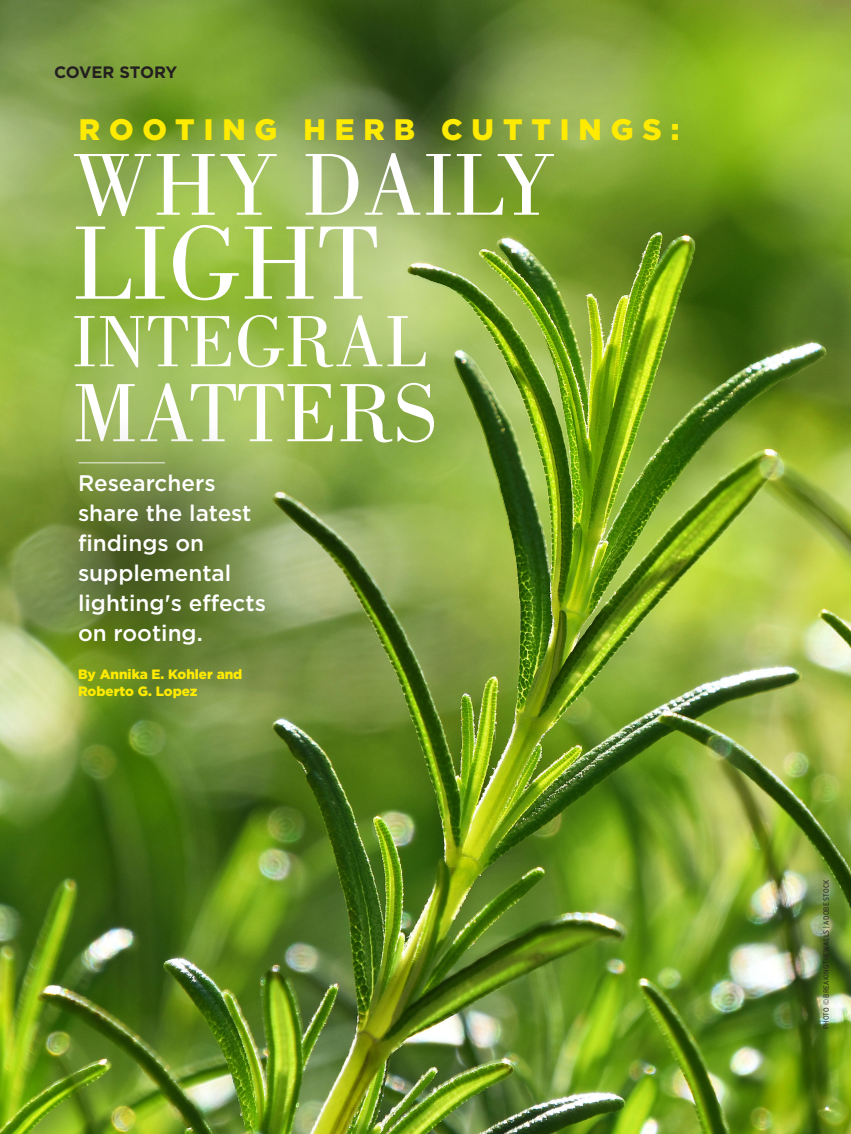
<style>
.page{position:relative;width:851px;height:1134px;background:#fff}
.page>*{position:absolute;margin:0;border:0;box-sizing:border-box;transform-origin:0 0}
.Body_copy_NEW{font:108px "Bodoni";color:#fff}
.Body_copy_NEW-2{font:90.9px "Bodoni";color:#fff}
.Body_copy_NEW-3{font:85.5px "Bodoni";color:#fff}
.Body_copy_NEW-4{font:75px "Bodoni";color:#fff}
.Body_copy_NEW-5{font:900 29.7px "Gotham";letter-spacing:.3em;color:#ffea01}
.Body_copy_NEW-6{font:500 22.5px/30px "Gotham";color:#fff}
.t1{font:700 16.5px "Gotham";letter-spacing:-.02em;color:#231f20}
.PG_Byline{font:900 13.5px/17.2px "Gotham";color:#ffea01}
.PG_Photo_Credit{font:7.5px "Verb Ex Cond";letter-spacing:.03em;color:#231f20}
</style>
<div class="page">
<img style="left:0;top:0;width:275px;height:1134px">
<svg style="left:57px;top:302px;width:247px;height:247px;background:#a0bf59"></svg>
<img style="left:275px;top:0;width:575px;height:1134px">
<div style="left:13px;top:410px;width:335px;height:322px;background:#231f20;opacity:.75"></div>
<hr style="left:79px;top:462px;width:86px;height:2px;background:#fff">
<p class="t1" style="left:54px;top:63px;width:125px">COVER STORY</p>
<p class="Body_copy_NEW-5" style="left:79px;top:113px;width:602px">ROOTING HERB CUTTINGS:</p>
<p class="Body_copy_NEW-2" style="left:72px;top:134px;width:486px">WHY DAILY</p>
<p class="Body_copy_NEW" style="left:72px;top:203px;width:308px">LIGHT</p>
<p class="Body_copy_NEW-4" style="left:72px;top:300px;width:356px">INTEGRAL</p>
<p class="Body_copy_NEW-3" style="left:72px;top:365px;width:366px">MATTERS</p>
<p class="Body_copy_NEW-6" style="left:78px;top:468px;width:189px">Researchers share the latest findings on supplemental lighting's effects on rooting.</p>
<p class="PG_Byline" style="left:78px;top:665px;width:166px">By Annika E. Kohler and<br>Roberto G. Lopez</p>
<p class="PG_Photo_Credit" style="left:821px;top:1029px;width:151px;rotate:-90deg">PHOTO © BREAKINGTHEWALLS | ADOBE STOCK</p>
</div>
